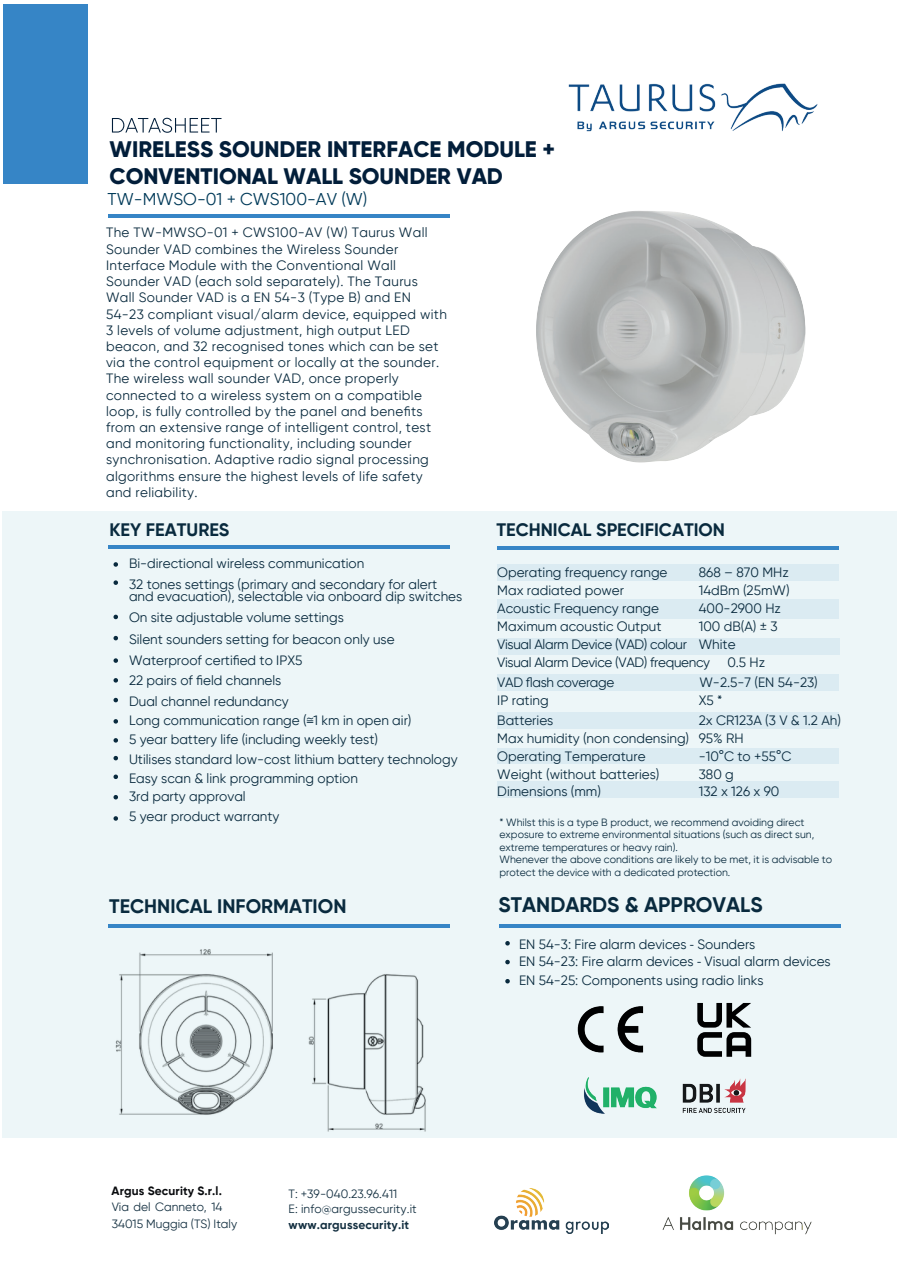
<style>
.page{position:relative;width:902px;height:1273px;background:#fff}
.page>*{position:absolute;margin:0;border:0;box-sizing:border-box;transform-origin:0 0}
.t1{font:800 22.5px/27px "Gilroy";color:#021e3a}
.t2{font:700 21px "Gilroy";color:#092a3e}
.t3{font:700 19.5px "Gilroy";color:#092a3e}
.t4{font:700 18px "Gilroy";color:#092a3e}
.t5{font:17.1px "Gilroy";color:#013a59}
.t6{font:13.5px/19.2px "Gilroy";color:#092a3e}
.t7{font:13.5px/16.2px "Gilroy";letter-spacing:.025em;color:#092a3e}
.t8{font:13.5px/17.9px "Gilroy";letter-spacing:-.025em;color:#092a3e}
.t9{font:12px/16.5px "Gilroy";color:#143041}
.t10{font:700 12px "Gilroy";letter-spacing:.015em;color:#143041}
.t11{font:700 12px "Gilroy";letter-spacing:.01em;color:#080a0d}
.t12{font:10.5px/12.6px "Gilroy";color:#092a3e}
.s1{font-family:"Palatino"}
.s2{font-family:"Myriad Pro"}
</style>
<div class="page">
<div style="left:4px;top:4px;width:84px;height:180px;background:#3685c6"></div>
<hr style="left:108px;top:215px;width:341px;height:3px;background:#3685c6">
<svg style="left:112px;top:118px;width:109px;height:15px"></svg>
<div style="left:2px;top:511px;width:894px;height:626px;background:#edf6f8"></div>
<hr style="left:108px;top:924px;width:341px;height:3px;background:#3685c6">
<hr style="left:499px;top:924px;width:341px;height:3px;background:#3685c6">
<hr style="left:496px;top:546px;width:342px;height:3px;background:#3685c6">
<hr style="left:108px;top:545px;width:341px;height:3px;background:#3685c6">
<div style="left:497px;top:564px;width:341px;height:17px;background:#dbebf2"></div>
<div style="left:497px;top:599px;width:341px;height:19px;background:#dbebf2"></div>
<div style="left:498px;top:637px;width:341px;height:17px;background:#dbebf2"></div>
<div style="left:497px;top:674px;width:341px;height:17px;background:#dbebf2"></div>
<div style="left:497px;top:747px;width:341px;height:16px;background:#dbebf2"></div>
<div style="left:497px;top:712px;width:341px;height:17px;background:#dbebf2"></div>
<div style="left:497px;top:781px;width:341px;height:17px;background:#dbebf2"></div>
<svg style="left:505px;top:959px;width:4px;height:5px"></svg>
<svg style="left:505px;top:979px;width:4px;height:4px"></svg>
<svg style="left:505px;top:941px;width:4px;height:4px"></svg>
<img style="left:568px;top:83px;width:249px;height:49px">
<img style="left:577px;top:1006px;width:67px;height:47px">
<svg style="left:697px;top:1003px;width:53px;height:53px"></svg>
<img style="left:662px;top:1175px;width:150px;height:60px">
<img style="left:494px;top:1188px;width:114px;height:45px">
<img style="left:682px;top:1078px;width:64px;height:35px">
<img style="left:584px;top:1077px;width:73px;height:37px">
<svg style="left:113px;top:562px;width:5px;height:4px"></svg>
<svg style="left:113px;top:580px;width:5px;height:5px"></svg>
<svg style="left:113px;top:614px;width:5px;height:5px"></svg>
<svg style="left:113px;top:636px;width:5px;height:4px"></svg>
<svg style="left:113px;top:658px;width:5px;height:5px"></svg>
<svg style="left:113px;top:678px;width:5px;height:4px"></svg>
<svg style="left:113px;top:698px;width:5px;height:4px"></svg>
<svg style="left:113px;top:719px;width:5px;height:4px"></svg>
<svg style="left:113px;top:738px;width:5px;height:4px"></svg>
<svg style="left:113px;top:756px;width:5px;height:4px"></svg>
<svg style="left:113px;top:774px;width:5px;height:5px"></svg>
<svg style="left:113px;top:795px;width:5px;height:4px"></svg>
<svg style="left:113px;top:816px;width:5px;height:4px"></svg>
<img style="left:115px;top:949px;width:311px;height:183px">
<img style="left:536px;top:211px;width:269px;height:251px">
<h1 class="t1" style="left:109px;top:136px;width:447px">WIRELESS SOUNDER INTERFACE MODULE +<br>CONVENTIONAL WALL SOUNDER VAD</h1>
<p class="t5" style="left:107px;top:189px;width:261px">TW-MWSO-01 + CWS100-AV (W)</p>
<p class="t7" style="left:106px;top:224px;width:342px">The TW-MWSO-01 + CWS100-AV (W) Taurus Wall Sounder VAD combines the Wireless Sounder Interface Module with the Conventional Wall Sounder VAD (each sold separately). The Taurus Wall Sounder VAD is a EN 54-3 (Type B) and EN 54-23 compliant visual/alarm device, equipped with 3 levels of volume adjustment, high output LED beacon, and 32 recognised tones which can be set via the control equipment or locally at the sounder.<br>The wireless wall sounder VAD, once properly connected to a wireless system on a compatible loop, is fully controlled by the panel and benefits from an extensive range of intelligent control, test and monitoring functionality, including sounder synchronisation. Adaptive radio signal processing algorithms ensure the highest levels of life safety and reliability.</p>
<h3 class="t4" style="left:109px;top:518px;width:121px">KEY FEATURES</h3>
<h3 class="t4" style="left:496px;top:518px;width:230px">TECHNICAL SPECIFICATION</h3>
<p class="t6" style="left:129px;top:553px;width:309px;line-height:20.4px">Bi-directional wireless communication<br>32 tones settings (primary and secondary for alert</p>
<p class="t6" style="left:129px;top:585px;width:334px;line-height:21.8px">and evacuation), selectable via onboard dip switches<br>On site adjustable volume settings<br>Silent sounders setting for beacon only use</p>
<p class="t6" style="left:129px;top:649px;width:175px;line-height:20.7px">Waterproof certified to IPX5<br>22 pairs of field channels<br>Dual channel redundancy</p>
<p class="t6" style="left:129px;top:710px;width:330px">Long communication range (<span class="s1">≅</span>1 km in open air)<br>5 year battery life (including weekly test)<br>Utilises standard low-cost lithium battery technology Easy scan &amp; link programming option<br>3rd party approval</p>
<p class="t6" style="left:129px;top:806px;width:152px">5 year product warranty</p>
<p class="t12" style="left:499px;top:815px;width:334px">* Whilst this is a type B product, we recommend avoiding direct exposure to extreme environmental situations (such as direct sun, extreme temperatures or heavy rain).<br>Whenever the above conditions are likely to be met, it is advisable to protect the device with a dedicated protection.</p>
<p class="t6" style="left:497px;top:562px;width:172px;line-height:18px">Operating frequency range<br>Max radiated power</p>
<p class="t6" style="left:698px;top:562px;width:92px;line-height:18px">868 – 870 MHz<br>14dBm (25mW)</p>
<p class="t6" style="left:497px;top:598px;width:163px">Acoustic Frequency range</p>
<p class="t6" style="left:698px;top:598px;width:84px">400-2900 Hz</p>
<p class="t6" style="left:497px;top:617px;width:166px">Maximum acoustic Output</p>
<p class="t8" style="left:497px;top:617px;width:282px;text-indent:201px">100 dB(A) ± 3<br>Visual Alarm Device (VAD) colour White<br>Visual Alarm Device (VAD) frequency</p>
<p class="t6" style="left:727px;top:653px;width:39px">0.5 Hz</p>
<p class="t8" style="left:497px;top:673px;width:118px">VAD flash coverage</p>
<p class="t6" style="left:699px;top:672px;width:120px">W-2.5-7 (EN 54-23)</p>
<p class="t6" style="left:497px;top:690px;width:53px">IP rating</p>
<p class="t6" style="left:698px;top:690px;width:25px">X5 *</p>
<p class="t6" style="left:497px;top:711px;width:58px">Batteries</p>
<p class="t6" style="left:698px;top:711px;width:144px">2x CR123A (3 V &amp; 1.2 Ah)</p>
<p class="t6" style="left:497px;top:729px;width:248px">Max humidity (non condensing) 95% RH</p>
<p class="t6" style="left:497px;top:746px;width:150px">Operating Temperature</p>
<p class="t6" style="left:698px;top:746px;width:94px">-10°C to +55°C</p>
<p class="t6" style="left:497px;top:764px;width:164px">Weight (without batteries)</p>
<p class="t6" style="left:698px;top:764px;width:37px">380 g</p>
<p class="t6" style="left:497px;top:781px;width:105px">Dimensions (mm)</p>
<p class="t6" style="left:698px;top:781px;width:82px">132 x 126 x 90</p>
<h3 class="t3" style="left:109px;top:893px;width:238px">TECHNICAL INFORMATION</h3>
<h2 class="t2" style="left:498px;top:891px;width:265px">STANDARDS &amp; APPROVALS</h2>
<p class="t11" style="left:112px;top:1183px;width:112px">Argus Security S.r.l.</p>
<p class="t9" style="left:112px;top:1198px;width:127px">Via del Canneto, 14<br>34015 Muggia (TS) Italy</p>
<p class="t9" style="left:288px;top:1185px;width:130px;line-height:15.8px">T: +39-040.23.96.411<br>E: info@argussecurity.it</p>
<p class="t10" style="left:288px;top:1217px;width:122px">www.argussecurity.it</p>
<p class="t6" style="left:519px;top:935px;width:313px;line-height:17.2px">EN 54-3: Fire alarm devices <span class="s2">‐</span> Sounders<br>EN 54-23: Fire alarm devices <span class="s2">‐</span> Visual alarm devices</p>
<p class="t6" style="left:519px;top:970px;width:246px">EN 54-25: Components using radio links</p>
</div>
